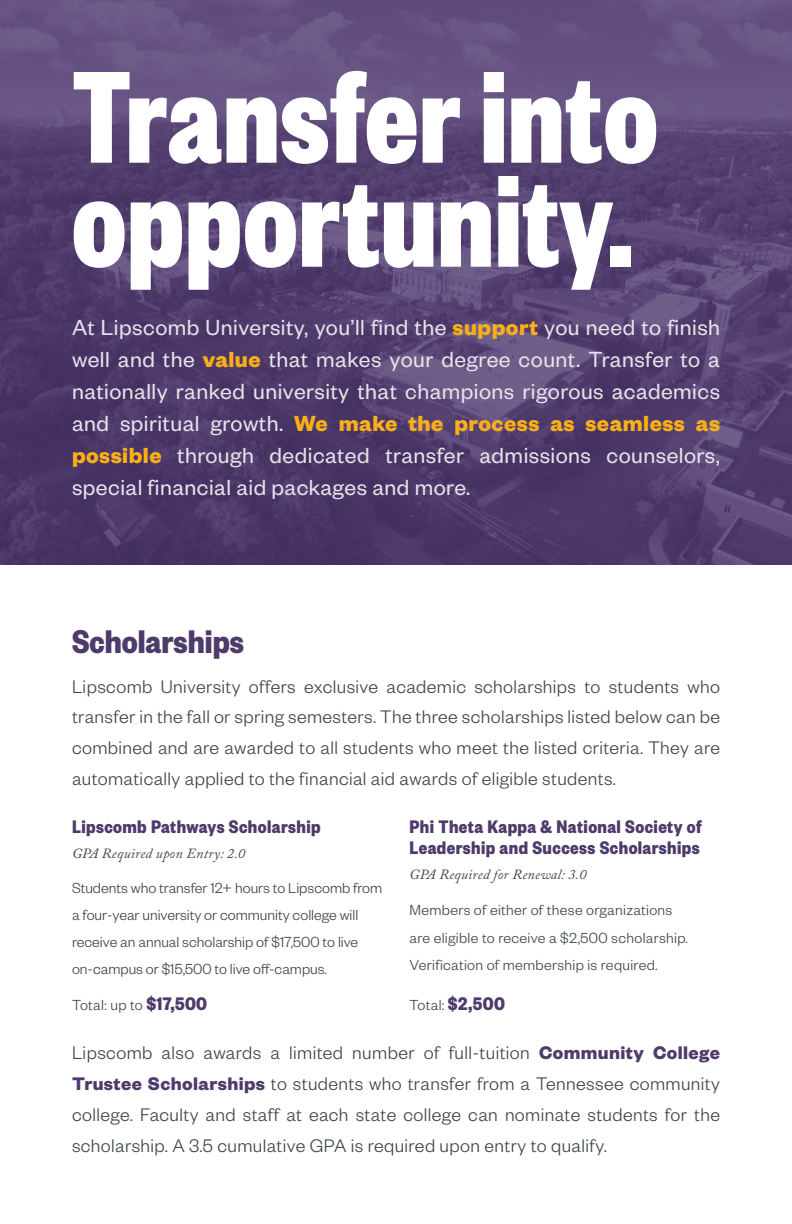
<style>
.page{position:relative;width:792px;height:1224px;background:#fff}
.page>*{position:absolute;margin:0;border:0;box-sizing:border-box;transform-origin:0 0}
.t1{font:700 144px/104px "Founders Grotesk X Cond";letter-spacing:.01em;color:#fff}
.t2{font:700 36px "Founders Grotesk Cond";color:#4e3b6b}
.t3{font:24px/32px "Founders Grotesk";letter-spacing:.02em;color:#e4e1e8;text-align:justify}
.t4{font:300 20px/31px "Founders Grotesk";letter-spacing:.02em;color:#3f4649;text-align:justify}
.t5{font:700 20px/21.2px "Founders Grotesk Cond";letter-spacing:.02em;color:#4e3b6b}
.t6{font:300 16px/27px "Founders Grotesk";color:#3f4649}
.t7{font:300 16px/27.2px "Founders Grotesk";letter-spacing:.02em;color:#3f4649}
.t8{font:italic 14px "Adobe Caslon Pro";letter-spacing:.02em;color:#3f4649}
.s1{font-weight:700;color:#faaf18}
.s2{font-family:"Founders Grotesk Cond";font-weight:700;font-size:20px;color:#4e3b6b}
.s3{font-weight:700;color:#4e3b6b}
</style>
<div class="page">
<svg style="left:0;top:0;width:792px;height:564px;background:#564372"></svg>
<p class="t1" style="left:72px;top:57px;width:587px">Transfer into opportunity.</p>
<p class="t3" style="left:72px;top:310px;width:650px">At Lipscomb University, you’ll find the <span class="s1">support</span> you need to finish well and the <span class="s1">value</span> that makes your degree count. Transfer to a nationally ranked university that champions rigorous academics and spiritual growth. <span class="s1">We make the process as seamless as possible</span> through dedicated transfer admissions counselors, special financial aid packages and more.</p>
<p class="t2" style="left:72px;top:619px;width:173px">Scholarships</p>
<p class="t4" style="left:72px;top:670px;width:650px">Lipscomb University offers exclusive academic scholarships to students who transfer in the fall or spring semesters. The three scholarships listed below can be combined and are awarded to all students who meet the listed criteria. They are automatically applied to the financial aid awards of eligible students.</p>
<p class="t5" style="left:72px;top:815px;width:250px">Lipscomb Pathways Scholarship</p>
<p class="t8" style="left:72px;top:845px;width:175px">GPA Required upon Entry: 2.0</p>
<p class="t6" style="left:72px;top:874px;width:312px">Students who transfer 12+ hours to Lipscomb from a four-year university or community college will receive an annual scholarship of $17,500 to live on-campus or $15,500 to live off-campus.</p>
<p class="t7" style="left:72px;top:991px;width:137px">Total: up to <span class="s2">$17,500</span></p>
<p class="t5" style="left:410px;top:815px;width:294px">Phi Theta Kappa &amp; National Society of<br>Leadership and Success Scholarships</p>
<p class="t8" style="left:410px;top:866px;width:178px">GPA Required for Renewal: 3.0</p>
<p class="t7" style="left:410px;top:896px;width:280px">Members of either of these organizations are eligible to receive a $2,500 scholarship.<br>Verification of membership is required.</p>
<p class="t6" style="left:410px;top:991px;width:97px">Total: <span class="s2">$2,500</span></p>
<p class="t4" style="left:72px;top:1036px;width:650px">Lipscomb also awards a limited number of full-tuition <span class="s3">Community College Trustee Scholarships</span> to students who transfer from a Tennessee community college. Faculty and staff at each state college can nominate students for the scholarship. A 3.5 cumulative GPA is required upon entry to qualify.</p>
</div>
